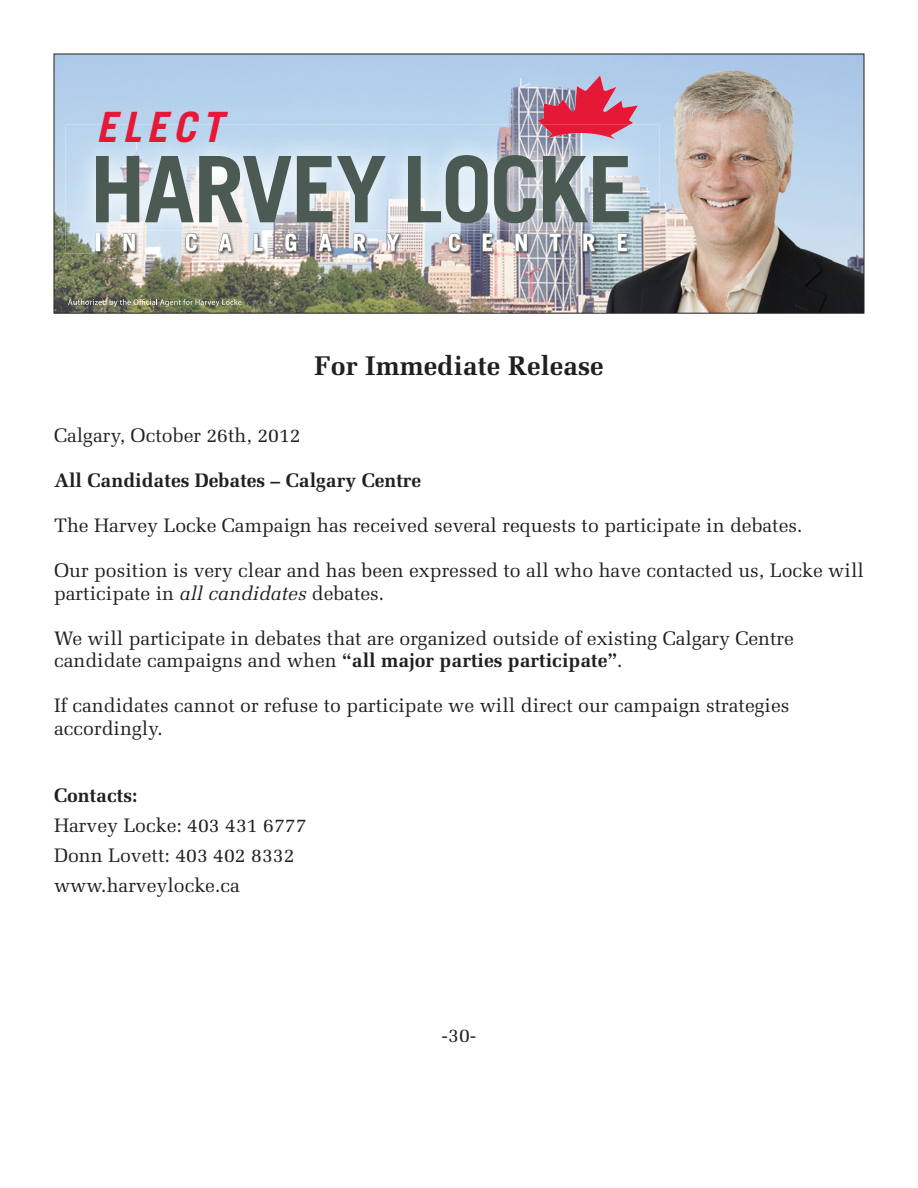
<style>
.page{position:relative;width:918px;height:1188px;background:#fff}
.page>*{position:absolute;margin:0;border:0;box-sizing:border-box;transform-origin:0 0}
.t1{font:italic 700 41.85px "Trade Gothic";letter-spacing:.13em;color:#e51836}
.t2{font:700 27px "Melior";color:#231f20}
.t3{font:19.5px/22.5px "Melior";color:#231f20}
.t4{font:700 19.5px "Melior";color:#231f20}
.s1{font-style:italic}
.s2{font-weight:700}
</style>
<div class="page">
<img style="left:56px;top:56px;width:806px;height:256px">
<img style="left:94px;top:254px;width:539px;height:3px">
<svg style="left:538px;top:75px;width:100px;height:50px"></svg>
<img style="left:66px;top:125px;width:593px;height:129px">
<img style="left:96px;top:233px;width:4px;height:18px">
<img style="left:123px;top:233px;width:12px;height:18px">
<img style="left:185px;top:233px;width:12px;height:18px">
<img style="left:386px;top:233px;width:14px;height:18px">
<img style="left:483px;top:233px;width:10px;height:18px">
<img style="left:515px;top:233px;width:12px;height:18px">
<img style="left:549px;top:233px;width:12px;height:18px">
<img style="left:617px;top:233px;width:10px;height:18px">
<img style="left:97px;top:234px;width:3px;height:17px">
<img style="left:124px;top:234px;width:11px;height:17px">
<img style="left:186px;top:234px;width:11px;height:17px">
<svg style="left:318px;top:233px;width:14px;height:18px"></svg>
<svg style="left:218px;top:233px;width:14px;height:18px"></svg>
<svg style="left:354px;top:233px;width:12px;height:18px"></svg>
<img style="left:219px;top:234px;width:12px;height:17px">
<img style="left:254px;top:234px;width:9px;height:17px">
<img style="left:285px;top:234px;width:11px;height:17px">
<img style="left:319px;top:234px;width:12px;height:17px">
<img style="left:354px;top:234px;width:11px;height:17px">
<img style="left:387px;top:234px;width:12px;height:17px">
<img style="left:449px;top:234px;width:11px;height:17px">
<img style="left:483px;top:234px;width:9px;height:17px">
<img style="left:516px;top:234px;width:11px;height:17px">
<svg style="left:583px;top:233px;width:12px;height:18px"></svg>
<img style="left:550px;top:234px;width:11px;height:17px">
<img style="left:584px;top:234px;width:11px;height:17px">
<img style="left:618px;top:234px;width:9px;height:17px">
<img style="left:542px;top:125px;width:88px;height:15px">
<svg style="left:96px;top:156px;width:43px;height:66px"></svg>
<svg style="left:145px;top:156px;width:146px;height:66px"></svg>
<svg style="left:297px;top:156px;width:89px;height:66px"></svg>
<svg style="left:408px;top:155px;width:80px;height:68px"></svg>
<svg style="left:494px;top:155px;width:42px;height:68px"></svg>
<svg style="left:543px;top:156px;width:86px;height:66px"></svg>
<svg style="left:68px;top:299px;width:174px;height:8px"></svg>
<div style="left:54px;top:54px;width:810px;height:260px;border:1px solid #231f20"></div>
<h1 class="t1" style="left:96px;top:101px;width:128px">ELECT</h1>
<p class="t2" style="left:314px;top:349px;width:291px">For Immediate Release</p>
<p class="t3" style="left:54px;top:425px;width:248px">Calgary, October 26th, 2012</p>
<p class="t4" style="left:54px;top:469px;width:369px">All Candidates Debates – Calgary Centre</p>
<p class="t3" style="left:54px;top:515px;width:750px">The Harvey Locke Campaign has received several requests to participate in debates.</p>
<p class="t3" style="left:54px;top:560px;width:812px">Our position is very clear and has been expressed to all who have contacted us, Locke will participate in <span class="s1">all candidates</span> debates.</p>
<p class="t3" style="left:54px;top:627px;width:741px">We will participate in debates that are organized outside of existing Calgary Centre candidate campaigns and when <span class="s2">“all major parties participate”</span>.</p>
<p class="t3" style="left:54px;top:695px;width:737px">If candidates cannot or refuse to participate we will direct our campaign strategies accordingly.</p>
<p class="t4" style="left:54px;top:784px;width:85px">Contacts:</p>
<p class="t3" style="left:54px;top:815px;width:254px">Harvey Locke: 403 431 6777</p>
<p class="t3" style="left:54px;top:845px;width:242px">Donn Lovett: 403 402 8332</p>
<p class="t3" style="left:54px;top:875px;width:187px">www.harveylocke.ca</p>
<p class="t3" style="left:442px;top:1025px;width:36px">-30-</p>
</div>
